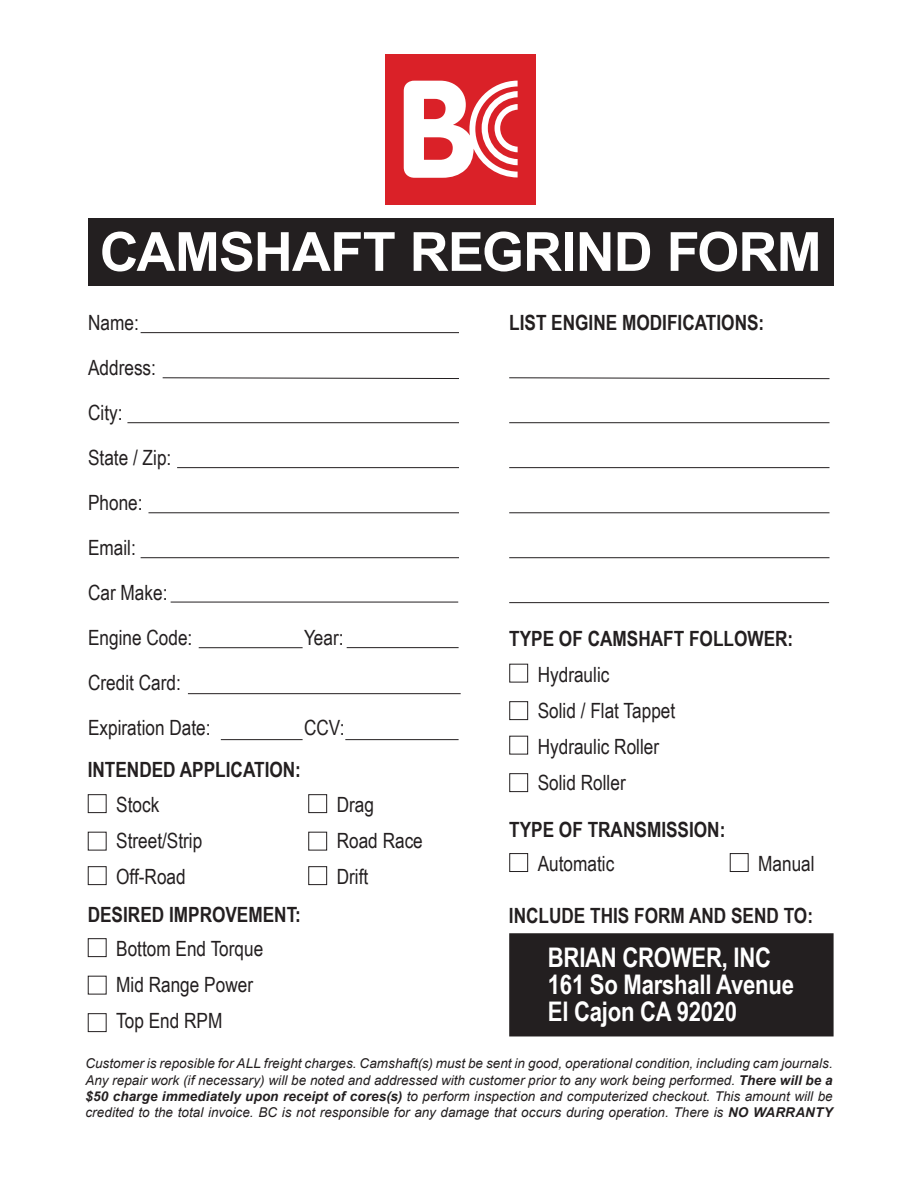
<style>
.page{position:relative;width:918px;height:1188px;background:#fff}
.page>*{position:absolute;margin:0;border:0;box-sizing:border-box;transform-origin:0 0}
.t1{font:700 54px "Arial";letter-spacing:-.015em;color:#fff}
.t2{font:700 27px "Arial Narrow";letter-spacing:-.01em;color:#fff}
.t3{font:21px "Arial Narrow";color:#231f20}
.t4{font:700 21px "Arial Narrow";color:#231f20}
.t5{font:italic 13.5px/16.2px "Arial";color:#231f20;text-align:justify}
.s1{font-weight:700}
</style>
<div class="page">
<div style="left:510px;top:934px;width:323px;height:102px;background:#231f20"></div>
<div style="left:509px;top:933px;width:325px;height:103px;border:2px solid #231f20"></div>
<div style="left:385px;top:54px;width:151px;height:151px;background:#da2128"></div>
<svg style="left:404px;top:81px;width:114px;height:97px"></svg>
<div style="left:88px;top:218px;width:745px;height:68px;background:#231f20"></div>
<hr style="left:141px;top:332px;width:318px;height:1px;background:#231f20">
<svg style="left:162px;top:377px;width:297px;height:2px"></svg>
<hr style="left:127px;top:422px;width:332px;height:1px;background:#231f20">
<hr style="left:177px;top:467px;width:282px;height:1px;background:#231f20">
<hr style="left:148px;top:512px;width:311px;height:1px;background:#231f20">
<hr style="left:141px;top:557px;width:318px;height:1px;background:#231f20">
<hr style="left:188px;top:693px;width:273px;height:1px;background:#231f20">
<hr style="left:347px;top:647px;width:112px;height:1px;background:#231f20">
<svg style="left:509px;top:377px;width:321px;height:2px"></svg>
<hr style="left:509px;top:422px;width:321px;height:1px;background:#231f20">
<hr style="left:509px;top:467px;width:321px;height:1px;background:#231f20">
<hr style="left:509px;top:512px;width:321px;height:1px;background:#231f20">
<hr style="left:509px;top:557px;width:321px;height:1px;background:#231f20">
<hr style="left:509px;top:602px;width:320px;height:1px;background:#231f20">
<div style="left:509px;top:664px;width:19px;height:18px;border:1px solid #231f20"></div>
<div style="left:509px;top:701px;width:19px;height:19px;border:1px solid #231f20"></div>
<div style="left:509px;top:736px;width:19px;height:18px;border:1px solid #231f20"></div>
<div style="left:509px;top:773px;width:19px;height:19px;border:1px solid #231f20"></div>
<div style="left:88px;top:794px;width:19px;height:19px;border:1px solid #231f20"></div>
<div style="left:88px;top:866px;width:19px;height:19px;border:1px solid #231f20"></div>
<hr style="left:199px;top:647px;width:104px;height:1px;background:#231f20">
<hr style="left:221px;top:739px;width:82px;height:1px;background:#231f20">
<hr style="left:345px;top:739px;width:114px;height:1px;background:#231f20">
<div style="left:308px;top:794px;width:19px;height:19px;border:1px solid #231f20"></div>
<div style="left:308px;top:832px;width:19px;height:18px;border:1px solid #231f20"></div>
<div style="left:308px;top:866px;width:19px;height:19px;border:1px solid #231f20"></div>
<div style="left:509px;top:853px;width:19px;height:19px;border:1px solid #231f20"></div>
<div style="left:730px;top:853px;width:19px;height:19px;border:1px solid #231f20"></div>
<div style="left:88px;top:938px;width:19px;height:19px;border:1px solid #231f20"></div>
<div style="left:88px;top:1013px;width:19px;height:19px;border:1px solid #231f20"></div>
<hr style="left:171px;top:602px;width:287px;height:1px;background:#231f20">
<p class="t1" style="left:100px;top:214px;width:723px">CAMSHAFT REGRIND FORM</p>
<p class="t3" style="left:88px;top:307px;width:52px">Name:</p>
<p class="t3" style="left:88px;top:352px;width:69px">Address:</p>
<p class="t3" style="left:88px;top:397px;width:36px">City:</p>
<p class="t3" style="left:88px;top:442px;width:85px">State / Zip:</p>
<p class="t3" style="left:88px;top:487px;width:56px">Phone:</p>
<p class="t3" style="left:88px;top:532px;width:49px">Email:</p>
<p class="t3" style="left:88px;top:577px;width:81px">Car Make:</p>
<p class="t3" style="left:88px;top:622px;width:106px">Engine Code:</p>
<p class="t3" style="left:304px;top:622px;width:41px">Year:</p>
<p class="t3" style="left:88px;top:667px;width:94px">Credit Card:</p>
<p class="t3" style="left:88px;top:712px;width:124px">Expiration Date:</p>
<p class="t3" style="left:304px;top:712px;width:42px">CCV:</p>
<p class="t4" style="left:88px;top:754px;width:215px">INTENDED APPLICATION:</p>
<p class="t3" style="left:116px;top:789px;width:45px">Stock</p>
<p class="t3" style="left:116px;top:825px;width:88px">Street/Strip</p>
<p class="t3" style="left:116px;top:861px;width:71px">Off-Road</p>
<p class="t4" style="left:88px;top:899px;width:215px">DESIRED IMPROVEMENT:</p>
<p class="t3" style="left:116px;top:933px;width:149px">Bottom End Torque</p>
<p class="t3" style="left:116px;top:969px;width:138px">Mid Range Power</p>
<p class="t3" style="left:116px;top:1005px;width:108px">Top End RPM</p>
<p class="t3" style="left:337px;top:789px;width:39px">Drag</p>
<p class="t3" style="left:337px;top:825px;width:88px">Road Race</p>
<p class="t3" style="left:337px;top:861px;width:33px">Drift</p>
<p class="t4" style="left:509px;top:307px;width:257px">LIST ENGINE MODIFICATIONS:</p>
<p class="t4" style="left:509px;top:623px;width:286px">TYPE OF CAMSHAFT FOLLOWER:</p>
<p class="t3" style="left:538px;top:659px;width:73px">Hydraulic</p>
<p class="t3" style="left:538px;top:695px;width:139px">Solid / Flat Tappet</p>
<p class="t3" style="left:538px;top:731px;width:123px">Hydraulic Roller</p>
<p class="t3" style="left:538px;top:767px;width:90px">Solid Roller</p>
<p class="t4" style="left:509px;top:814px;width:218px">TYPE OF TRANSMISSION:</p>
<p class="t3" style="left:538px;top:848px;width:78px">Automatic</p>
<p class="t3" style="left:758px;top:848px;width:58px">Manual</p>
<p class="t4" style="left:509px;top:900px;width:306px">INCLUDE THIS FORM AND SEND TO:</p>
<p class="t2" style="left:548px;top:937px;width:225px">BRIAN CROWER, INC</p>
<p class="t2" style="left:548px;top:964px;width:248px">161 So Marshall Avenue</p>
<p class="t2" style="left:548px;top:991px;width:191px">El Cajon CA 92020</p>
<p class="t5" style="left:85px;top:1056px;width:749px">Customer is reposible for ALL freight charges. Camshaft(s) must be sent in good, operational condition, including cam journals.<br>Any repair work (if necessary) will be noted and addressed with customer prior to any work being performed. <span class="s1">There will be a $50 charge immediately upon receipt of cores(s)</span> to perform inspection and computerized checkout. This amount will be credited to the total invoice. BC is not responsible for any damage that occurs during operation. There is <span class="s1">NO WARRANTY</span></p>
</div>
